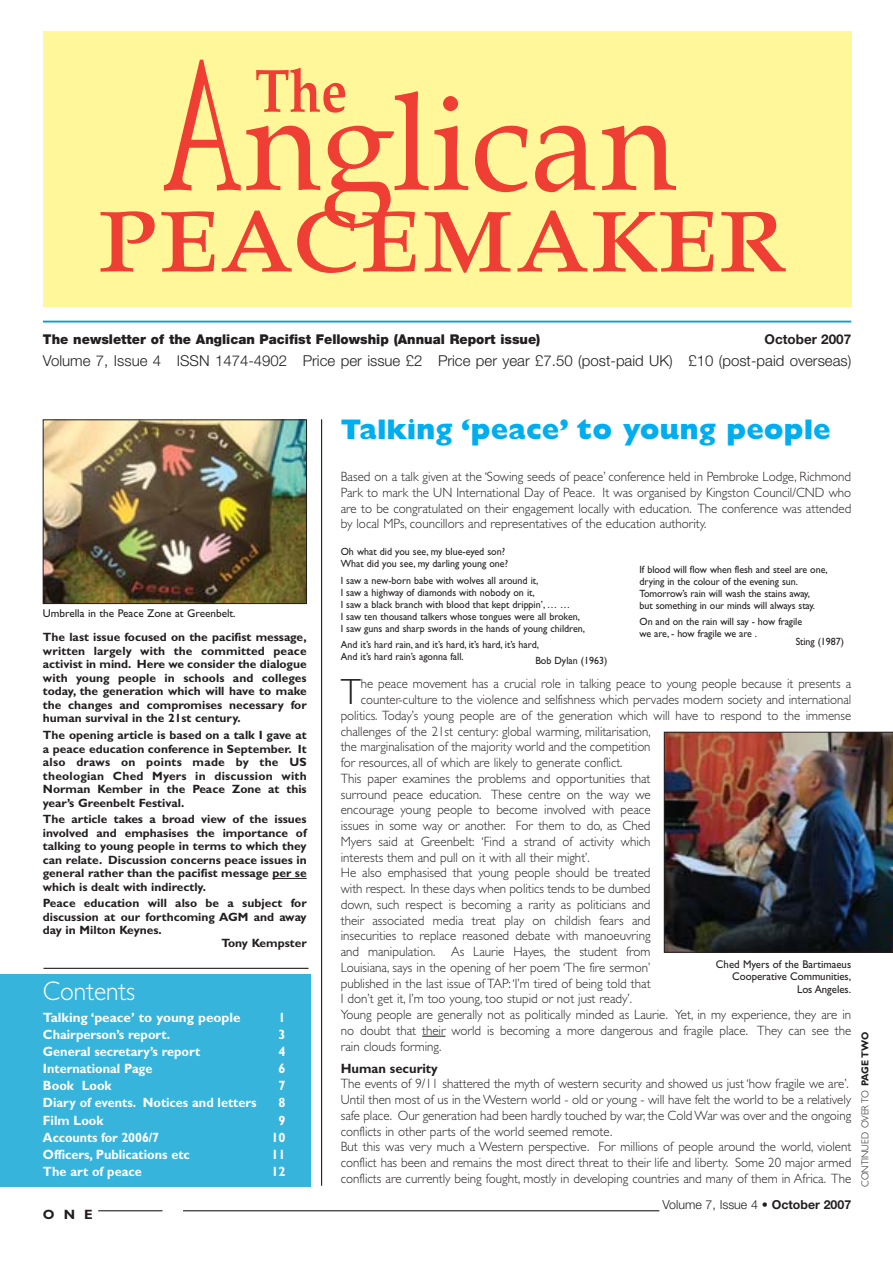
<style>
.page{position:relative;width:893px;height:1263px;background:#fff}
.page>*{position:absolute;margin:0;border:0;box-sizing:border-box;transform-origin:0 0}
.t1{font:300 36.6px "Gill Sans";color:#231f20;scale:.96 1}
.t2{font:800 28.5px "Gill Sans";color:#00aeef}
.t3{font:300 27px "Gill Sans";color:#fff;scale:.94 1}
.t4{font:300 15px "Helvetica Neue";color:#231f20}
.t5{font:300 13.5px/15.8px "Gill Sans";color:#231f20;text-align:justify;scale:.96 1}
.t6{font:300 13.5px "Gill Sans";color:#231f20;scale:.95 1}
.t7{font:700 13.5px "Gill Sans";color:#fff;scale:.94 1}
.t8{font:900 13.5px "Helvetica Neue";color:#231f20}
.t9{font:700 13.5px "Gill Sans";color:#fff}
.t10{font:700 13.5px "Gill Sans";color:#fff;scale:.93 1}
.t11{font:700 13.5px "Gill Sans";color:#231f20;scale:.96 1}
.t12{font:700 13.5px "Helvetica Neue";color:#231f20}
.t13{font:700 13.5px "Gill Sans";color:#231f20}
.t14{font:300 12.3px "Helvetica Neue";color:#231f20}
.t15{font:700 12px/13.5px "Gill Sans";color:#231f20;text-align:justify}
.t16{font:11.25px/12.3px "Gill Sans";color:#231f20;text-align:right;scale:.96 1}
.t17{font:11.25px "Gill Sans";color:#231f20}
.t18{font:10.5px/12px "Gill Sans";color:#231f20;scale:.95 1}
.t19{font:300 10.2px "Gill Sans";color:#231f20;scale:.94 1}
.s1{font-weight:700}
</style>
<div class="page">
<div style="left:0;top:974px;width:310px;height:213px;background:#36b4dc"></div>
<div style="left:43px;top:31px;width:808px;height:276px;background:#fff799"></div>
<svg style="left:101px;top:211px;width:54px;height:61px"></svg>
<svg style="left:721px;top:212px;width:64px;height:60px"></svg>
<svg style="left:161px;top:60px;width:552px;height:213px"></svg>
<hr style="left:43px;top:321px;width:808px;height:2px;background:#00a2d4">
<img style="left:45px;top:422px;width:260px;height:180px">
<div style="left:43px;top:420px;width:264px;height:184px;border:1px solid #231f20"></div>
<hr style="left:98px;top:1210px;width:64px;height:1px;background:#231f20">
<hr style="left:183px;top:1210px;width:476px;height:1px;background:#231f20">
<hr style="left:321px;top:419px;width:1px;height:767px;background:#231f20">
<hr style="left:272px;top:878px;width:35px;height:1px;background:#231f20">
<hr style="left:43px;top:968px;width:265px;height:1px;background:#231f20">
<svg style="left:422px;top:1036px;width:23px;height:1px"></svg>
<img style="left:664px;top:732px;width:228px;height:220px">
<p class="t8" style="left:43px;top:334px;width:499px">The newsletter of the Anglican Pacifist Fellowship (Annual Report issue)</p>
<p class="t12" style="left:764px;top:334px;width:88px">October 2007</p>
<p class="t4" style="left:43px;top:355px;width:809px">Volume 7, Issue 4 ISSN 1474-4902 Price per issue £2 Price per year £7.50 (post-paid UK) £10 (post-paid overseas)</p>
<p class="t17" style="left:43px;top:610px;width:194px">Umbrella in the Peace Zone at Greenbelt.</p>
<p class="t15" style="left:43px;top:632px;width:265px">The last issue focused on the pacifist message, written largely with the committed peace activist in mind. Here we consider the dialogue with young people in schools and colleges today, the generation which will have to make the changes and compromises necessary for human survival in the 21st century.</p>
<p class="t15" style="left:43px;top:730px;width:265px">The opening article is based on a talk I gave at a peace education conference in September. It also draws on points made by the US theologian Ched Myers in discussion with Norman Kember in the Peace Zone at this year’s Greenbelt Festival.</p>
<p class="t15" style="left:43px;top:814px;width:265px">The article takes a broad view of the issues involved and emphasises the importance of talking to young people in terms to which they can relate. Discussion concerns peace issues in general rather than the pacifist message per se which is dealt with indirectly.</p>
<p class="t15" style="left:43px;top:898px;width:265px">Peace education will also be a subject for</p>
<p class="t15" style="left:43px;top:911px;width:265px">discussion at our forthcoming AGM and away</p>
<p class="t15" style="left:43px;top:925px;width:120px">day in Milton Keynes.</p>
<p class="t15" style="left:221px;top:938px;width:87px">Tony Kempster</p>
<h3 class="t3" style="left:43px;top:982px;width:100px">Contents</h3>
<p class="t9" style="left:43px;top:1013px;width:199px">Talking ‘peace’ to young people</p>
<p class="t7" style="left:278px;top:1013px;width:9px">1</p>
<p class="t7" style="left:43px;top:1030px;width:137px">Chairperson’s report.</p>
<p class="t7" style="left:278px;top:1030px;width:9px">3</p>
<p class="t7" style="left:43px;top:1047px;width:169px">General secretary’s report</p>
<p class="t7" style="left:278px;top:1047px;width:9px">4</p>
<p class="t7" style="left:43px;top:1064px;width:118px">International Page</p>
<p class="t7" style="left:278px;top:1064px;width:9px">6</p>
<p class="t7" style="left:43px;top:1081px;width:74px">Book Look</p>
<p class="t7" style="left:278px;top:1081px;width:9px">7</p>
<p class="t7" style="left:43px;top:1098px;width:229px">Diary of events. Notices and letters</p>
<p class="t7" style="left:278px;top:1098px;width:9px">8</p>
<p class="t7" style="left:43px;top:1115px;width:66px">Film Look</p>
<p class="t7" style="left:278px;top:1115px;width:9px">9</p>
<p class="t10" style="left:43px;top:1132px;width:126px">Accounts for 2006/7</p>
<p class="t7" style="left:271px;top:1132px;width:16px">10</p>
<p class="t7" style="left:43px;top:1150px;width:158px">Officers, Publications etc</p>
<p class="t7" style="left:271px;top:1150px;width:16px">11</p>
<p class="t7" style="left:43px;top:1167px;width:107px">The art of peace</p>
<p class="t7" style="left:271px;top:1167px;width:16px">12</p>
<p class="t13" style="left:43px;top:1209px;width:51px">ONE</p>
<h2 class="t2" style="left:341px;top:419px;width:491px">Talking ‘peace’ to young people</h2>
<p class="t5" style="left:341px;top:470px;width:533px">Based on a talk given at the ‘Sowing seeds of peace’ conference held in Pembroke Lodge, Richmond Park to mark the UN International Day of Peace. It was organised by Kingston Council/CND who are to be congratulated on their engagement locally with education. The conference was attended by local MPs, councillors and representatives of the education authority.</p>
<p class="t18" style="left:341px;top:547px;width:177px">Oh what did you see, my blue-eyed son?<br>What did you see, my darling young one?</p>
<p class="t18" style="left:341px;top:575px;width:258px">I saw a new-born babe with wolves all around it,<br>I saw a highway of diamonds with nobody on it,<br>I saw a black branch with blood that kept drippin’, … …<br>I saw ten thousand talkers whose tongues were all broken, I saw guns and sharp swords in the hands of young children,</p>
<p class="t18" style="left:341px;top:640px;width:210px">And it’s hard rain, and it’s hard, it’s hard, it’s hard,<br>And it’s hard rain’s agonna fall.</p>
<p class="t18" style="left:535px;top:656px;width:77px">Bob Dylan (1963)</p>
<p class="t18" style="left:639px;top:564px;width:200px">If blood will flow when flesh and steel are one, drying in the colour of the evening sun.<br>Tomorrow’s rain will wash the stains away,<br>but something in our minds will always stay.</p>
<p class="t18" style="left:639px;top:617px;width:173px">On and on the rain will say - how fragile we are, - how fragile we are .</p>
<p class="t18" style="left:795px;top:637px;width:52px">Sting (1987)</p>
<h1 class="t1" style="left:341px;top:679px;width:22px">T</h1>
<p class="t6" style="left:361px;top:679px;width:517px">he peace movement has a crucial role in talking peace to young people because it presents a</p>
<p class="t6" style="left:361px;top:695px;width:518px">counter-culture to the violence and selfishness which pervades modern society and international</p>
<p class="t6" style="left:341px;top:711px;width:539px">politics. Today’s young people are of the generation which will have to respond to the immense</p>
<p class="t6" style="left:341px;top:726px;width:327px">challenges of the 21st century: global warming, militarisation,</p>
<p class="t6" style="left:341px;top:742px;width:327px">the marginalisation of the majority world and the competition</p>
<p class="t6" style="left:341px;top:758px;width:298px">for resources, all of which are likely to generate conflict.</p>
<p class="t5" style="left:341px;top:772px;width:324px">This paper examines the problems and opportunities that</p>
<p class="t5" style="left:341px;top:788px;width:324px">surround peace education. These centre on the way we</p>
<p class="t5" style="left:341px;top:803px;width:324px">encourage young people to become involved with peace</p>
<p class="t5" style="left:341px;top:819px;width:324px">issues in some way or another. For them to do, as Ched</p>
<p class="t5" style="left:341px;top:835px;width:324px">Myers said at Greenbelt: ‘Find a strand of activity which</p>
<p class="t5" style="left:341px;top:851px;width:261px">interests them and pull on it with all their might’.</p>
<p class="t5" style="left:341px;top:866px;width:324px">He also emphasised that young people should be treated</p>
<p class="t5" style="left:341px;top:882px;width:324px">with respect. In these days when politics tends to be dumbed</p>
<p class="t5" style="left:341px;top:898px;width:324px">down, such respect is becoming a rarity as politicians and</p>
<p class="t5" style="left:341px;top:914px;width:324px">their associated media treat play on childish fears and</p>
<p class="t5" style="left:341px;top:929px;width:324px">insecurities to replace reasoned debate with manoeuvring</p>
<p class="t5" style="left:341px;top:945px;width:324px">and manipulation. As Laurie Hayes, the student from</p>
<p class="t5" style="left:341px;top:961px;width:324px">Louisiana, says in the opening of her poem ‘The fire sermon’</p>
<p class="t5" style="left:341px;top:977px;width:324px">published in the last issue of TAP:‘I’m tired of being told that</p>
<p class="t5" style="left:341px;top:992px;width:305px">I don’t get it, I’m too young, too stupid or not just ready’.</p>
<p class="t5" style="left:341px;top:1008px;width:533px">Young people are generally not as politically minded as Laurie. Yet, in my experience, they are in</p>
<p class="t5" style="left:341px;top:1024px;width:533px">no doubt that their world is becoming a more dangerous and fragile place. They can see the</p>
<p class="t5" style="left:341px;top:1040px;width:106px">rain clouds forming.</p>
<p class="t11" style="left:341px;top:1064px;width:103px">Human security</p>
<p class="t5" style="left:341px;top:1078px;width:533px;text-align:left">The events of 9/11 shattered the myth of western security and showed us just ‘how fragile we are’.<br>Until then most of us in the Western world - old or young - will have felt the world to be a relatively safe place. Our generation had been hardly touched by war, the Cold War was over and the ongoing conflicts in other parts of the world seemed remote.<br>But this was very much a Western perspective. For millions of people around the world, violent conflict has been and remains the most direct threat to their life and liberty. Some 20 major armed conflicts are currently being fought, mostly in developing countries and many of them in Africa. The</p>
<p class="t16" style="left:716px;top:959px;width:142px">Ched Myers of the Bartimaeus<br>Cooperative Communities,<br>Los Angeles.</p>
<p class="t14" style="left:662px;top:1200px;width:190px">Volume 7, Issue 4 • <span class="s1">October 2007</span></p>
<p class="t19" style="left:861px;top:1187px;width:166px;rotate:-90deg">CONTINUED OVER TO <span class="s1">PAGE TWO</span></p>
</div>
